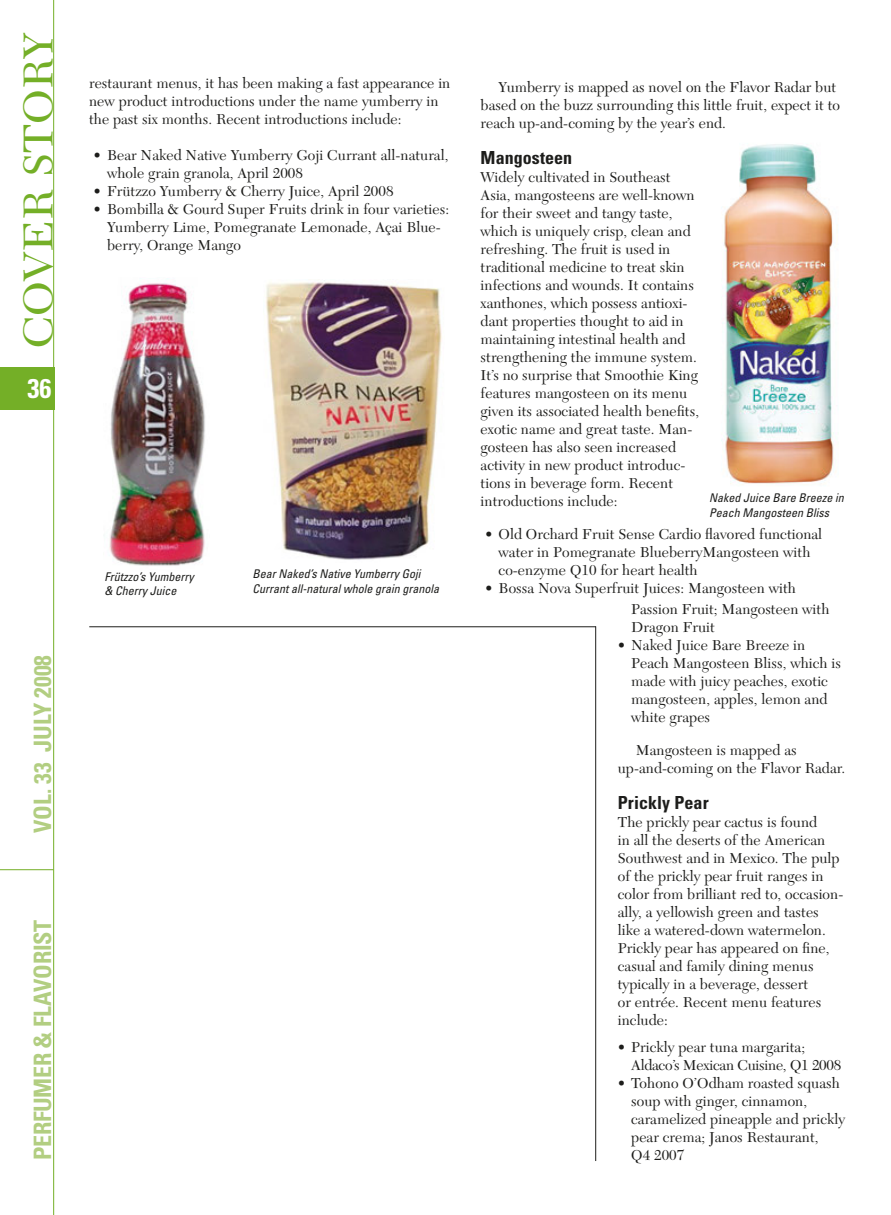
<style>
.page{position:relative;width:891px;height:1215px;background:#fff}
.page>*{position:absolute;margin:0;border:0;box-sizing:border-box;transform-origin:0 0}
.t1{font:43.5px "New Caledonia";color:#74af27;scale:1.05 1}
.t2{font:700 condensed 27px "Univers LT Std";color:#fff}
.t3{font:700 condensed 24px "Univers LT Std";letter-spacing:-.01em;color:#b2ce81}
.t4{font:700 condensed 18px "Univers LT Std";letter-spacing:.005em;color:#1d1d1b}
.t5{font:15px/18px "New Caledonia";letter-spacing:.005em;color:#1d1d1b}
.t6{font:15px/18px "New Caledonia";letter-spacing:-.015em;color:#1d1d1b}
.t7{font:italic condensed 12px/14.4px "Univers LT Std";color:#1d1d1b}
</style>
<div class="page">
<hr style="left:53px;top:0;width:1px;height:1215px;background:#74af27">
<hr style="left:0;top:869px;width:54px;height:1px;background:#74af27">
<div style="left:0;top:367px;width:54px;height:42px;background:#74af27"></div>
<hr style="left:89px;top:626px;width:507px;height:1px;background:#1d1d1b">
<hr style="left:595px;top:626px;width:1px;height:535px;background:#1d1d1b">
<img style="left:721px;top:144px;width:115px;height:341px">
<img style="left:109px;top:278px;width:96px;height:288px">
<img style="left:266px;top:280px;width:176px;height:280px">
<p class="t1" style="left:13px;top:348px;width:302px;rotate:-90deg">COVER STORY</p>
<p class="t2" style="left:27px;top:371px;width:25px">36</p>
<p class="t3" style="left:28px;top:833px;width:180px;rotate:-90deg">VOL. 33 JULY 2008</p>
<p class="t3" style="left:28px;top:1160px;width:242px;rotate:-90deg">PERFUMER &amp; FLAVORIST</p>
<p class="t5" style="left:89px;top:74px;width:363px">restaurant menus, it has been making a fast appearance in new product introductions under the name yumberry in the past six months. Recent introductions include:</p>
<p class="t5" style="left:107px;top:146px;width:343px;text-indent:-13px">• Bear Naked Native Yumberry Goji Currant all-natural, whole grain granola, April 2008</p>
<p class="t5" style="left:94px;top:182px;width:302px">• Frützzo Yumberry &amp; Cherry Juice, April 2008</p>
<p class="t5" style="left:107px;top:200px;width:344px;text-indent:-13px">• Bombilla &amp; Gourd Super Fruits drink in four varieties:<br>Yumberry Lime, Pomegranate Lemonade, Açai Blue&shy;berry, Orange Mango</p>
<p class="t7" style="left:105px;top:569px;width:91px">Frützzo’s Yumberry &amp; Cherry Juice</p>
<p class="t7" style="left:253px;top:567px;width:188px">Bear Naked’s Native Yumberry Goji<br>Currant all-natural whole grain granola</p>
<p class="t5" style="left:481px;top:78px;width:361px;text-indent:18px">Yumberry is mapped as novel on the Flavor Radar but based on the buzz surrounding this little fruit, expect it to reach up-and-coming by the year’s end.</p>
<p class="t4" style="left:481px;top:147px;width:93px">Mangosteen</p>
<p class="t5" style="left:481px;top:168px;width:220px">Widely cultivated in Southeast Asia, mangosteens are well-known for their sweet and tangy taste, which is uniquely crisp, clean and refreshing. The fruit is used in traditional medicine to treat skin infections and wounds. It contains xanthones, which possess antioxi&shy;dant properties thought to aid in maintaining intestinal health and strengthening the immune system.<br>It’s no surprise that Smoothie King features mangosteen on its menu given its associated health benefits, exotic name and great taste. Man&shy;gosteen has also seen increased activity in new product introduc&shy;tions in beverage form. Recent introductions include:</p>
<p class="t5" style="left:499px;top:525px;width:325px;text-indent:-14px">• Old Orchard Fruit Sense Cardio flavored functional water in Pomegranate BlueberryMangosteen with co-enzyme Q10 for heart health</p>
<p class="t5" style="left:485px;top:579px;width:312px">• Bossa Nova Superfruit Juices: Mangosteen with</p>
<p class="t7" style="left:709px;top:491px;width:136px">Naked Juice Bare Breeze in<br>Peach Mangosteen Bliss</p>
<p class="t5" style="left:631px;top:600px;width:200px">Passion Fruit; Mangosteen with<br>Dragon Fruit</p>
<p class="t5" style="left:631px;top:636px;width:211px;text-indent:-13px">• Naked Juice Bare Breeze in<br>Peach Mangosteen Bliss, which is made with juicy peaches, exotic mangosteen, apples, lemon and white grapes</p>
<p class="t5" style="left:618px;top:741px;width:229px;text-indent:18px">Mangosteen is mapped as up-and-coming on the Flavor Radar.</p>
<p class="t4" style="left:618px;top:792px;width:92px">Prickly Pear</p>
<p class="t5" style="left:618px;top:813px;width:227px">The prickly pear cactus is found<br>in all the deserts of the American<br>Southwest and in Mexico. The pulp of the prickly pear fruit ranges in color from brilliant red to, occasion&shy;ally, a yellowish green and tastes like a watered-down watermelon.<br>Prickly pear has appeared on fine, casual and family dining menus typically in a beverage, dessert<br>or entrée. Recent menu features include:</p>
<p class="t6" style="left:631px;top:1038px;width:212px;text-indent:-13px">• Prickly pear tuna margarita;<br>Aldaco’s Mexican Cuisine, Q1 2008</p>
<p class="t5" style="left:631px;top:1074px;width:215px;text-indent:-13px">• Tohono O’Odham roasted squash soup with ginger, cinnamon, caramelized pineapple and prickly pear crema; Janos Restaurant,<br>Q4 2007</p>
</div>
